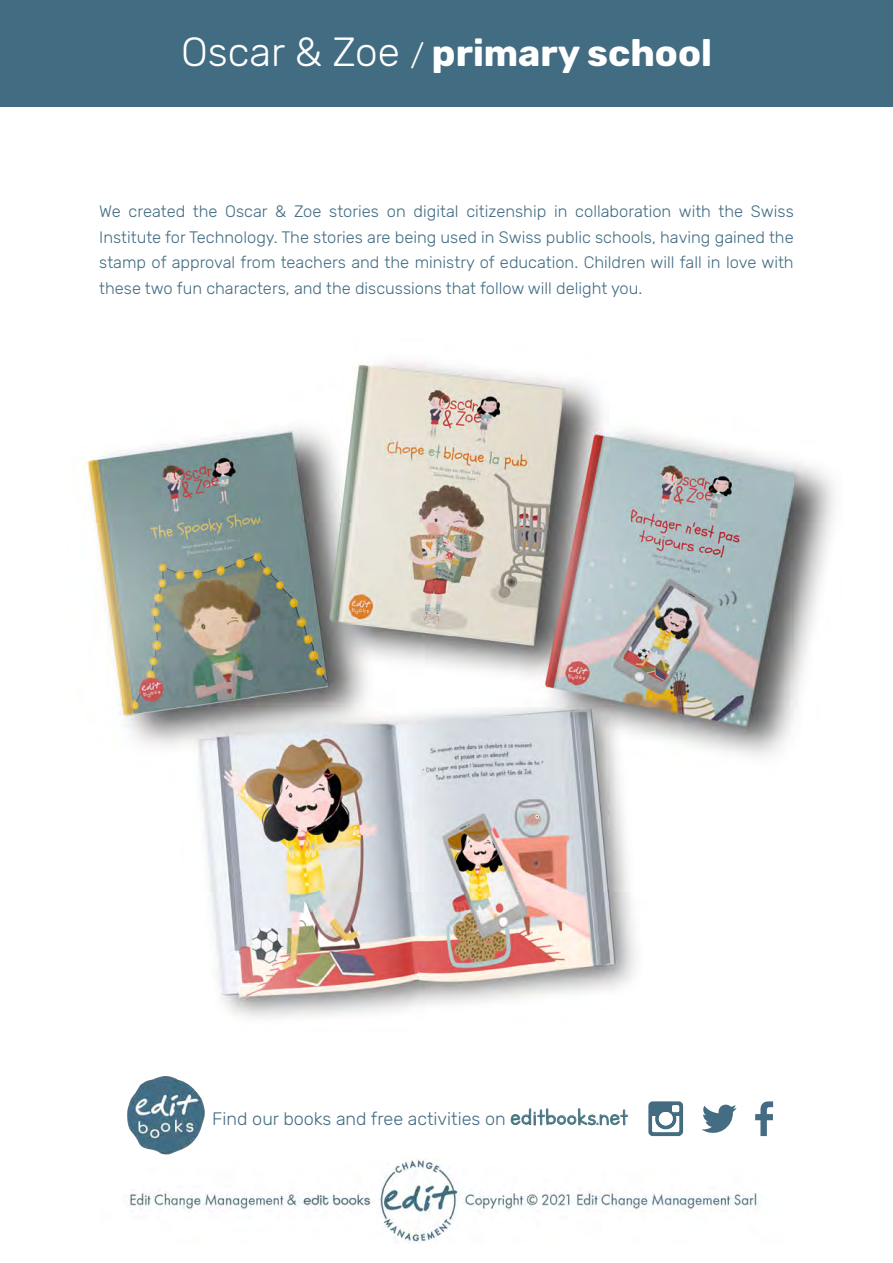
<style>
.page{position:relative;width:893px;height:1263px;background:#fff}
.page>*{position:absolute;margin:0;border:0;box-sizing:border-box;transform-origin:0 0}
.t1{font:700 37.5px "Rubik";color:#fff}
.t2{font:300 18px "Rubik";color:#446c82}
.t3{font:300 16.5px/25.5px "Rubik";color:#426c82;text-align:justify}
.s1{font-weight:300;font-size:40.5px}
.s2{font-weight:300;font-size:30px}
.s3{font-family:"Lettersfor Learners";font-weight:400;font-size:27px;color:#5f8d8d}
</style>
<div class="page">
<img style="left:129px;top:1159px;width:630px;height:85px">
<img style="left:82px;top:361px;width:753px;height:658px">
<div style="left:0;top:0;width:893px;height:106px;background:#426c82"></div>
<img style="left:127px;top:1076px;width:87px;height:84px">
<svg style="left:648px;top:1101px;width:35px;height:35px"></svg>
<svg style="left:702px;top:1104px;width:34px;height:29px"></svg>
<svg style="left:755px;top:1101px;width:18px;height:35px"></svg>
<h1 class="t1" style="left:181px;top:31px;width:532px"><span class="s1">Oscar &amp; Zoe</span> <span class="s2">/</span> primary school</h1>
<p class="t3" style="left:99px;top:199px;width:696px">We created the Oscar &amp; Zoe stories on digital citizenship in collaboration with the Swiss Institute for Technology. The stories are being used in Swiss public schools, having gained the stamp of approval from teachers and the ministry of education. Children will fall in love with these two fun characters, and the discussions that follow will delight you.</p>
<p class="t2" style="left:212px;top:1108px;width:417px">Find our books and free activities on <span class="s3">editbooks.net</span></p>
</div>
